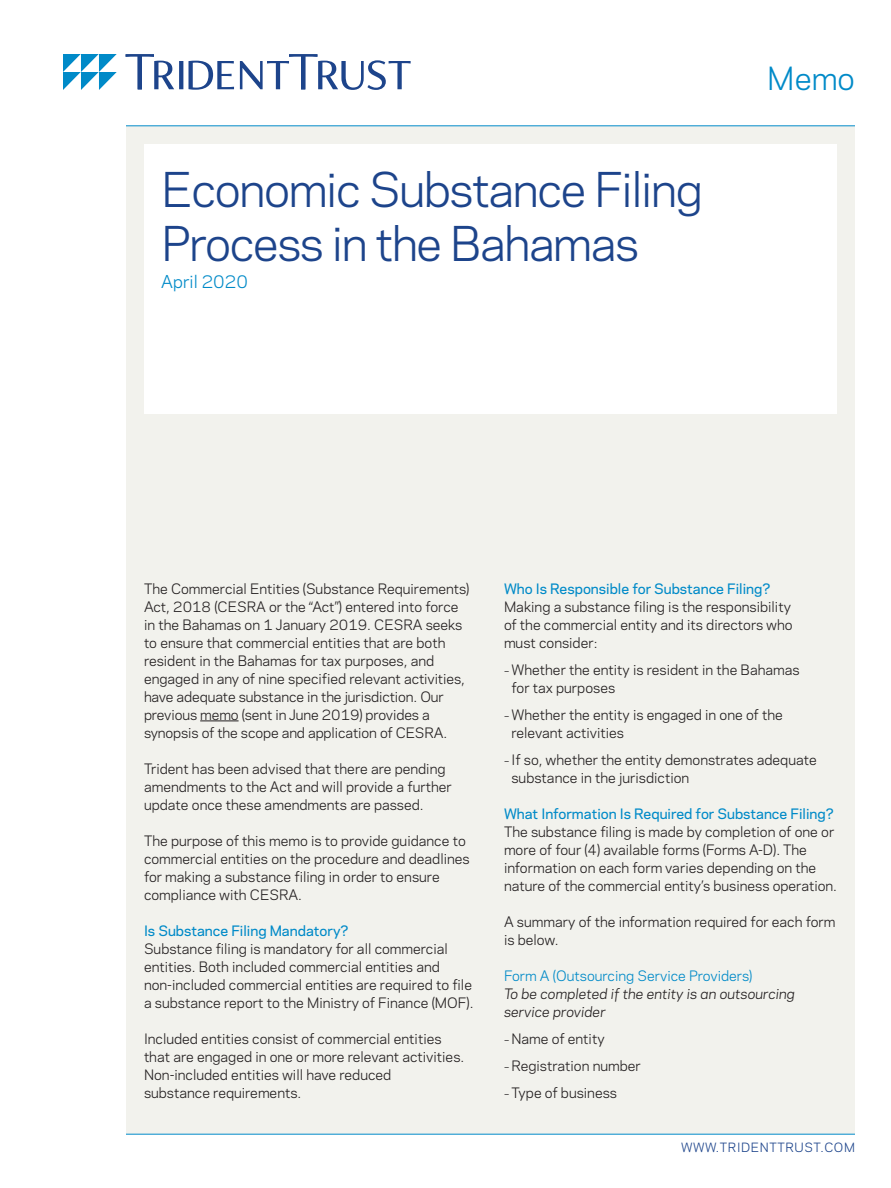
<style>
.page{position:relative;width:891px;height:1188px;background:#fff}
.page>*{position:absolute;margin:0;border:0;box-sizing:border-box;transform-origin:0 0}
.t1{font:45px/54px "Polaris";letter-spacing:-.03em;color:#1d448b}
.t2{font:30px "Polaris";color:#008ac8}
.t3{font:16.5px "Polaris";color:#008ac8}
._1st_Paragraph{font:13.5px/18px "Polaris";color:#231f20}
.Head_1{font:500 13.5px "Polaris";color:#008ac8}
._1st_Paragraph-2{font:italic 13.5px/18px "Polaris";color:#231f20}
.Head_2{font:13.5px "Polaris";color:#008ac8}
.t4{font:12px "Polaris";letter-spacing:.05em;color:#1d448b}
.s1{font-size:10.5px}
</style>
<div class="page">
<svg style="left:126px;top:54px;width:285px;height:36px"></svg>
<svg style="left:63px;top:54px;width:54px;height:36px"></svg>
<div style="left:126px;top:126px;width:729px;height:1008px;background:#f2f2ed"></div>
<hr style="left:126px;top:126px;width:729px;height:1px;background:#008ac8">
<hr style="left:126px;top:1134px;width:729px;height:1px;background:#008ac8">
<div style="left:144px;top:144px;width:693px;height:270px;background:#fff"></div>
<hr style="left:200px;top:721px;width:39px;height:1px;background:#231f20">
<h1 class="t1" style="left:162px;top:160px;width:543px">Economic Substance Filing<br>Process in the Bahamas</h1>
<p class="t3" style="left:161px;top:269px;width:88px">April 2020</p>
<h2 class="t2" style="left:767px;top:56px;width:89px">Memo</h2>
<p class="_1st_Paragraph" style="left:144px;top:579px;width:327px">The Commercial Entities (Substance Requirements)<br>Act, 2018 (CESRA or the “Act”) entered into force in the Bahamas on 1 January 2019. CESRA seeks to ensure that commercial entities that are both resident in the Bahamas for tax purposes, and engaged in any of nine specified relevant activities, have adequate substance in the jurisdiction. Our previous memo (sent in June 2019) provides a synopsis of the scope and application of CESRA.</p>
<p class="_1st_Paragraph" style="left:144px;top:759px;width:309px">Trident has been advised that there are pending amendments to the Act and will provide a further update once these amendments are passed.</p>
<p class="_1st_Paragraph" style="left:144px;top:831px;width:327px">The purpose of this memo is to provide guidance to commercial entities on the procedure and deadlines for making a substance filing in order to ensure compliance with CESRA.</p>
<p class="Head_1" style="left:144px;top:920px;width:206px">Is Substance Filing Mandatory?</p>
<p class="_1st_Paragraph" style="left:144px;top:939px;width:331px">Substance filing is mandatory for all commercial entities. Both included commercial entities and non-included commercial entities are required to file a substance report to the Ministry of Finance (MOF).</p>
<p class="_1st_Paragraph" style="left:144px;top:1029px;width:322px">Included entities consist of commercial entities that are engaged in one or more relevant activities.<br>Non-included entities will have reduced<br>substance requirements.</p>
<p class="Head_1" style="left:504px;top:578px;width:268px">Who Is Responsible for Substance Filing?</p>
<p class="_1st_Paragraph" style="left:504px;top:597px;width:290px">Making a substance filing is the responsibility of the commercial entity and its directors who must consider:</p>
<p class="_1st_Paragraph" style="left:512px;top:660px;width:290px;text-indent:-8px"><span class="s1">–</span> Whether the entity is resident in the Bahamas for tax purposes</p>
<p class="_1st_Paragraph" style="left:512px;top:705px;width:273px;text-indent:-8px"><span class="s1">–</span> Whether the entity is engaged in one of the relevant activities</p>
<p class="_1st_Paragraph" style="left:512px;top:750px;width:307px;text-indent:-8px"><span class="s1">–</span> If so, whether the entity demonstrates adequate substance in the jurisdiction</p>
<p class="Head_1" style="left:504px;top:803px;width:331px">What Information Is Required for Substance Filing?</p>
<p class="_1st_Paragraph" style="left:504px;top:822px;width:335px">The substance filing is made by completion of one or more of four (4) available forms (Forms A-D). The information on each form varies depending on the nature of the commercial entity’s business operation.</p>
<p class="_1st_Paragraph" style="left:504px;top:912px;width:333px">A summary of the information required for each form is below.</p>
<p class="Head_2" style="left:504px;top:965px;width:250px">Form A (Outsourcing Service Providers)</p>
<p class="_1st_Paragraph-2" style="left:504px;top:984px;width:292px">To be completed if the entity is an outsourcing service provider</p>
<p class="_1st_Paragraph" style="left:504px;top:1029px;width:102px"><span class="s1">–</span> Name of entity</p>
<p class="_1st_Paragraph" style="left:504px;top:1056px;width:138px"><span class="s1">–</span> Registration number</p>
<p class="_1st_Paragraph" style="left:504px;top:1083px;width:115px"><span class="s1">–</span> Type of business</p>
<p class="t4" style="left:681px;top:1138px;width:175px">WWW.TRIDENTTRUST.COM</p>
</div>
